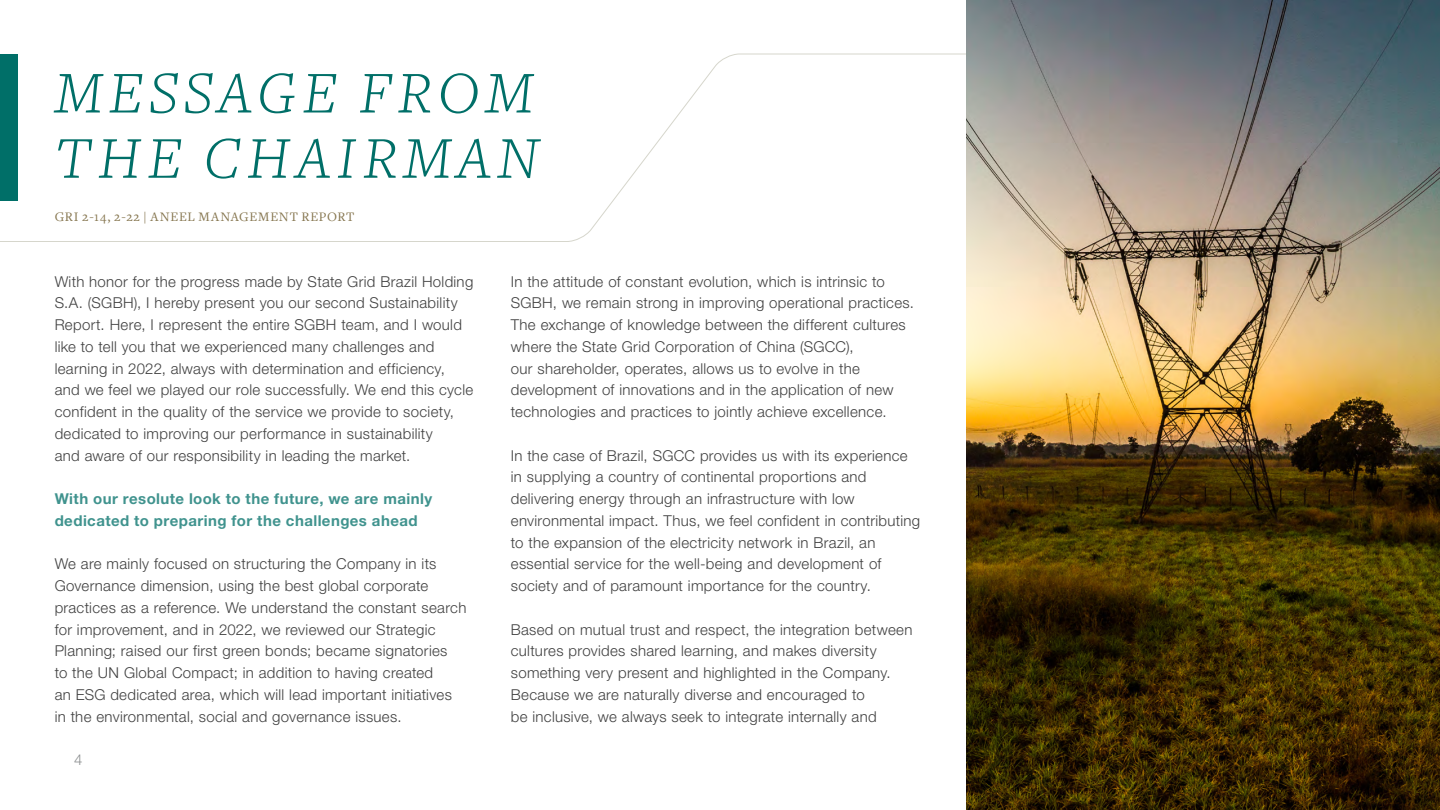
<style>
.page{position:relative;width:1440px;height:810px;background:#fff}
.page>*{position:absolute;margin:0;border:0;box-sizing:border-box;transform-origin:0 0}
.t1{font:italic 300 61.5px/65.2px "Freight Text";letter-spacing:.1em;color:#006f68}
.t2{font:300 15px/21.8px "Helvetica Neue LT Std";letter-spacing:.02em;color:#404040}
.t3{font:700 15px/21.8px "Helvetica Neue LT Std";letter-spacing:.03em;color:#40938e}
.t4{font:300 15px "Helvetica Neue LT Std";color:#8d9091}
.t5{font:13.5px "Freight Text";letter-spacing:.055em;color:#85754e}
</style>
<div class="page">
<svg style="left:0;top:53px;width:967px;height:189px"></svg>
<div style="left:0;top:54px;width:18px;height:147px;background:#006f68"></div>
<img style="left:967px;top:0;width:473px;height:810px">
<h1 class="t1" style="left:55px;top:61px;width:484px">MESSAGE FROM<br>THE CHAIRMAN</h1>
<p class="t5" style="left:55px;top:209px;width:301px">GRI 2-14, 2-22 | ANEEL MANAGEMENT REPORT</p>
<p class="t2" style="left:55px;top:270px;width:420px">With honor for the progress made by State Grid Brazil Holding S.A. (SGBH), I hereby present you our second Sustainability Report. Here, I represent the entire SGBH team, and I would like to tell you that we experienced many challenges and learning in 2022, always with determination and efficiency, and we feel we played our role successfully. We end this cycle confident in the quality of the service we provide to society, dedicated to improving our performance in sustainability<br>and aware of our responsibility in leading the market.</p>
<p class="t3" style="left:55px;top:487px;width:379px">With our resolute look to the future, we are mainly dedicated to preparing for the challenges ahead</p>
<p class="t2" style="left:55px;top:553px;width:413px">We are mainly focused on structuring the Company in its Governance dimension, using the best global corporate practices as a reference. We understand the constant search for improvement, and in 2022, we reviewed our Strategic Planning; raised our first green bonds; became signatories<br>to the UN Global Compact; in addition to having created<br>an ESG dedicated area, which will lead important initiatives in the environmental, social and governance issues.</p>
<p class="t4" style="left:74px;top:751px;width:10px">4</p>
<p class="t2" style="left:511px;top:270px;width:405px">In the attitude of constant evolution, which is intrinsic to SGBH, we remain strong in improving operational practices.<br>The exchange of knowledge between the different cultures where the State Grid Corporation of China (SGCC),<br>our shareholder, operates, allows us to evolve in the development of innovations and in the application of new technologies and practices to jointly achieve excellence.</p>
<p class="t2" style="left:511px;top:444px;width:411px">In the case of Brazil, SGCC provides us with its experience in supplying a country of continental proportions and delivering energy through an infrastructure with low environmental impact. Thus, we feel confident in contributing to the expansion of the electricity network in Brazil, an essential service for the well-being and development of society and of paramount importance for the country.</p>
<p class="t2" style="left:511px;top:618px;width:403px">Based on mutual trust and respect, the integration between cultures provides shared learning, and makes diversity something very present and highlighted in the Company.<br>Because we are naturally diverse and encouraged to<br>be inclusive, we always seek to integrate internally and</p>
</div>
